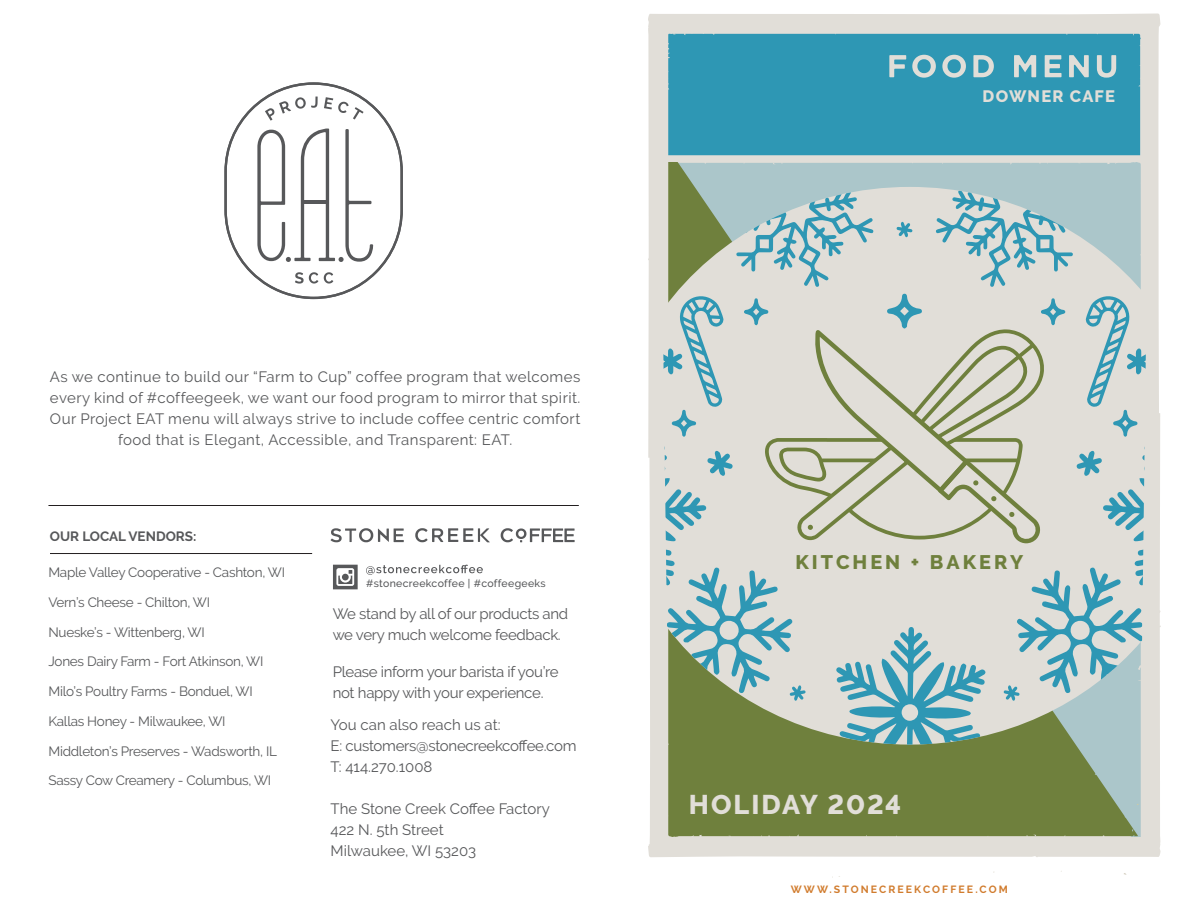
<style>
.page{position:relative;width:1188px;height:918px;background:#fff}
.page>*{position:absolute;margin:0;border:0;box-sizing:border-box;transform-origin:0 0}
.t1{font:800 27px "Raleway";letter-spacing:.075em;color:#e1ded8}
.t2{font:800 19.65px "Raleway";letter-spacing:.15em;color:#6f803d}
.t3{font:800 16.5px "Raleway";letter-spacing:.075em;color:#e1ded8}
.t4{font:15px/21px "Raleway";letter-spacing:.03em;color:#57585a;text-align:center}
.t5{font:15px/21px "Raleway";letter-spacing:-.02em;color:#57585a}
.t6{font:15px "Raleway";color:#57585a}
.t7{font:13.5px "Raleway";letter-spacing:-.02em;color:#57585a}
.t8{font:700 13.5px "Raleway";color:#57585a}
.t9{font:500 10.5px "Raleway";letter-spacing:.03em;color:#57585a}
.t10{font:700 10.5px "Raleway";letter-spacing:.2em;color:#d17c2e}
</style>
<div class="page">
<svg style="left:648px;top:14px;width:513px;height:843px;background:#e1dfd9"></svg>
<div style="left:668px;top:33px;width:473px;height:122px;background:#2e97b4"></div>
<svg style="left:889px;top:55px;width:17px;height:22px"></svg>
<svg style="left:912px;top:55px;width:24px;height:23px"></svg>
<svg style="left:942px;top:55px;width:24px;height:23px"></svg>
<svg style="left:973px;top:55px;width:21px;height:22px"></svg>
<svg style="left:1014px;top:55px;width:22px;height:22px"></svg>
<svg style="left:1045px;top:55px;width:17px;height:22px"></svg>
<svg style="left:1069px;top:55px;width:20px;height:22px"></svg>
<svg style="left:1097px;top:55px;width:19px;height:23px"></svg>
<svg style="left:668px;top:162px;width:470px;height:675px;background:#7f9262"></svg>
<svg style="left:663px;top:187px;width:484px;height:107px;background:#bec6b6"></svg>
<svg style="left:935px;top:187px;width:153px;height:100px;background:#b3cbce"></svg>
<svg style="left:896px;top:221px;width:17px;height:17px"></svg>
<svg style="left:722px;top:187px;width:152px;height:100px;background:#b3cacd"></svg>
<svg style="left:663px;top:294px;width:484px;height:451px;background:#c2cdc5"></svg>
<hr style="left:48px;top:505px;width:531px;height:1px;background:#231f20">
<svg style="left:333px;top:565px;width:25px;height:24px"></svg>
<svg style="left:366px;top:565px;width:117px;height:10px"></svg>
<svg style="left:415px;top:528px;width:75px;height:14px"></svg>
<svg style="left:330px;top:528px;width:74px;height:14px"></svg>
<svg style="left:501px;top:528px;width:74px;height:14px"></svg>
<svg style="left:224px;top:82px;width:179px;height:217px"></svg>
<hr style="left:50px;top:553px;width:262px;height:1px;background:#231f20">
<p class="t4" style="left:50px;top:366px;width:532px">As we continue to build our “Farm to Cup” coffee program that welcomes every kind of #coffeegeek, we want our food program to mirror that spirit.<br>Our Project EAT menu will always strive to include coffee centric comfort food that is Elegant, Accessible, and Transparent: EAT.</p>
<p class="t8" style="left:50px;top:528px;width:148px">OUR LOCAL VENDORS:</p>
<p class="t7" style="left:48px;top:565px;width:238px">Maple Valley Cooperative - Cashton, WI</p>
<p class="t7" style="left:48px;top:594px;width:163px">Vern’s Cheese - Chilton, WI</p>
<p class="t7" style="left:48px;top:624px;width:158px">Nueske’s - Wittenberg, WI</p>
<p class="t7" style="left:48px;top:654px;width:216px">Jones Dairy Farm - Fort Atkinson, WI</p>
<p class="t7" style="left:48px;top:684px;width:206px">Milo’s Poultry Farms - Bonduel, WI</p>
<p class="t7" style="left:48px;top:713px;width:179px">Kallas Honey - Milwaukee, WI</p>
<p class="t7" style="left:48px;top:743px;width:230px">Middleton’s Preserves - Wadsworth, IL</p>
<p class="t7" style="left:48px;top:773px;width:224px">Sassy Cow Creamery - Columbus, WI</p>
<p class="t9" style="left:366px;top:577px;width:181px">#stonecreekcoffee | #coffeegeeks</p>
<p class="t5" style="left:333px;top:603px;width:237px">We stand by all of our products and we very much welcome feedback.</p>
<p class="t5" style="left:333px;top:661px;width:227px">Please inform your barista if you’re not happy with your experience.</p>
<p class="t6" style="left:331px;top:716px;width:171px">You can also reach us at:</p>
<p class="t5" style="left:331px;top:735px;width:247px">E: customers@stonecreekcoffee.com</p>
<p class="t6" style="left:331px;top:758px;width:103px">T: 414.270.1008</p>
<p class="t6" style="left:331px;top:800px;width:221px">The Stone Creek Coffee Factory</p>
<p class="t6" style="left:331px;top:821px;width:115px">422 N. 5th Street</p>
<p class="t6" style="left:331px;top:842px;width:147px">Milwaukee, WI 53203</p>
<p class="t3" style="left:983px;top:87px;width:134px">DOWNER CAFE</p>
<p class="t2" style="left:795px;top:551px;width:230px">KITCHEN + BAKERY</p>
<p class="t1" style="left:689px;top:789px;width:214px">HOLIDAY 2024</p>
<p class="t10" style="left:791px;top:884px;width:219px">WWW.STONECREEKCOFFEE.COM</p>
</div>
